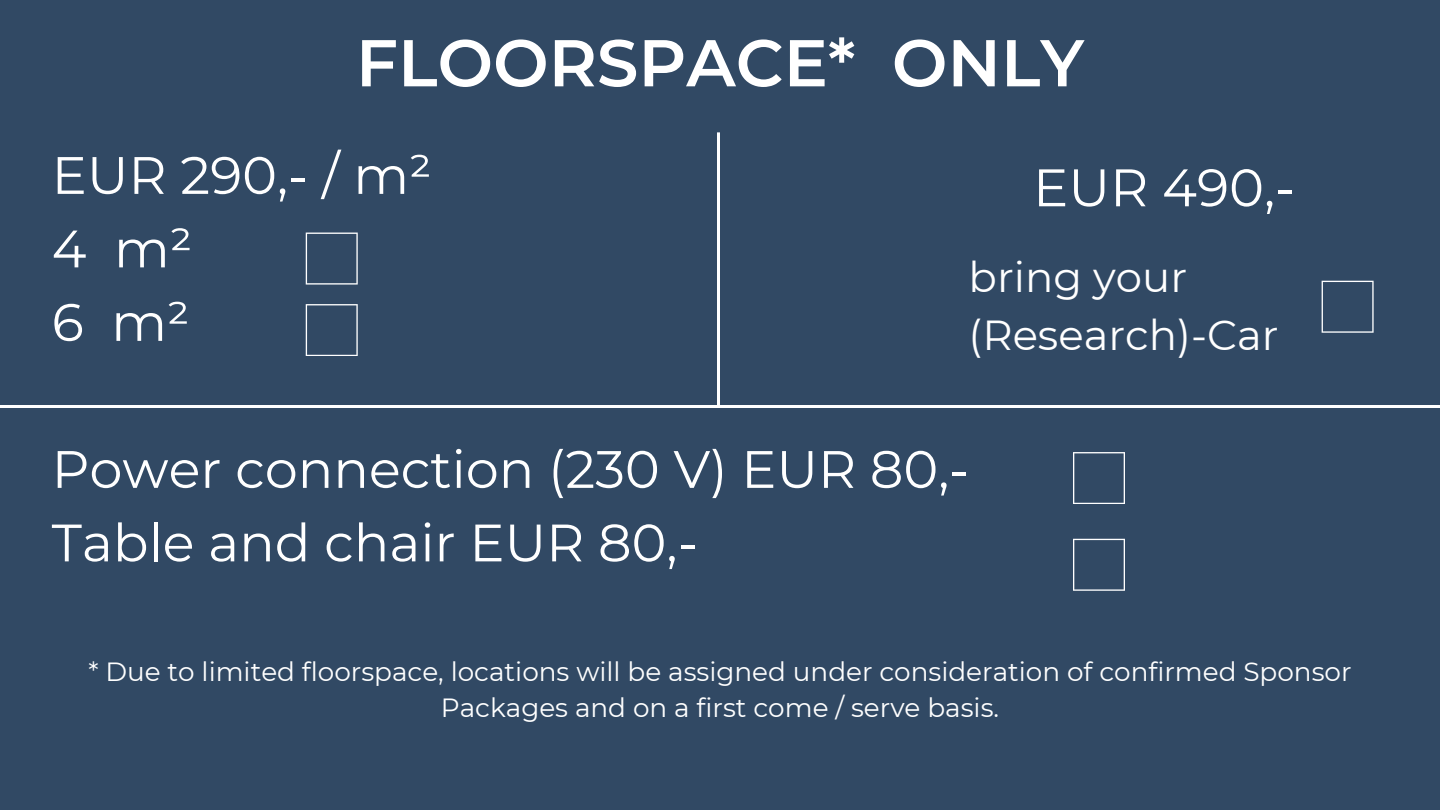
<style>
.page{position:relative;width:1440px;height:810px;background:#314964}
.page>*{position:absolute;margin:0;border:0;box-sizing:border-box;transform-origin:0 0}
.t1{font:600 66px "Montserrat";color:#fff}
.t2{font:52.7px "Montserrat";color:#fff}
.t3{font:52.6px/73.5px "Montserrat";color:#fff}
.t4{font:41.9px/58.5px "Montserrat";color:#fff}
.t5{font:26.3px/36.8px "Montserrat";color:#fff;text-align:center}
</style>
<div class="page">
<svg style="left:306px;top:233px;width:51px;height:51px"></svg>
<svg style="left:306px;top:304px;width:51px;height:52px"></svg>
<svg style="left:1073px;top:452px;width:52px;height:52px"></svg>
<svg style="left:1073px;top:539px;width:52px;height:52px"></svg>
<svg style="left:1322px;top:281px;width:51px;height:51px"></svg>
<hr style="left:0;top:405px;width:1440px;height:3px;background:#fff">
<hr style="left:717px;top:132px;width:3px;height:273px;background:#fff">
<p class="t1" style="left:356px;top:22px;width:730px">FLOORSPACE* ONLY</p>
<h1 class="t3" style="left:52px;top:138px;width:382px">EUR 290,- / m²<br>4 m²<br>6 m²</h1>
<p class="t2" style="left:1033px;top:155px;width:264px">EUR 490,-</p>
<p class="t4" style="left:969px;top:247px;width:312px">bring your (Research)-Car</p>
<h3 class="t3" style="left:52px;top:432px;width:919px">Power connection (230 V) EUR 80,-<br>Table and chair EUR 80,-</h3>
<h3 class="t5" style="left:88px;top:653px;width:1265px">* Due to limited floorspace, locations will be assigned under consideration of confirmed Sponsor<br>Packages and on a first come / serve basis.</h3>
</div>
